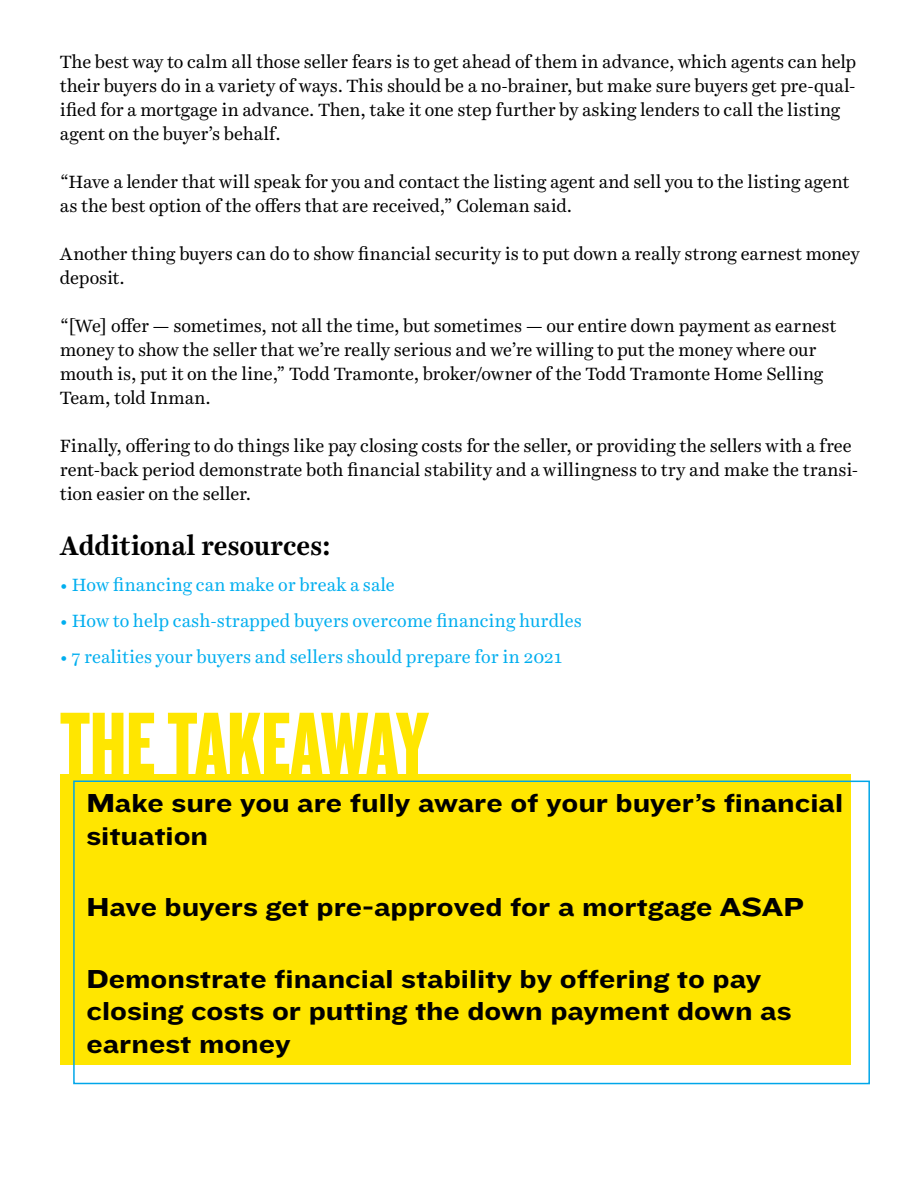
<style>
.page{position:relative;width:918px;height:1188px;background:#fff}
.page>*{position:absolute;margin:0;border:0;box-sizing:border-box;transform-origin:0 0}
.t1{font:93px "Knockout HTF68 Full Featherwt";color:#ffe600}
.t2{font:27px/32.4px "Knockout HTF53 Heviweight";color:#000}
.t3{font:700 27px "Harriet Text";letter-spacing:-.01em;color:#000}
.t4{font:18px/24px "Harriet Text";letter-spacing:-.01em;color:#000}
.t5{font:18px "Harriet Text";color:#00aeef}
</style>
<div class="page">
<div style="left:60px;top:774px;width:790px;height:291px;background:#ffe600"></div>
<div style="left:73px;top:780px;width:797px;height:304px;border:2px solid #00a6e9"></div>
<p class="t4" style="left:60px;top:49px;width:798px">The best way to calm all those seller fears is to get ahead of them in advance, which agents can help their buyers do in a variety of ways. This should be a no-brainer, but make sure buyers get pre-qual&shy;ified for a mortgage in advance. Then, take it one step further by asking lenders to call the listing agent on the buyer’s behalf.</p>
<p class="t4" style="left:60px;top:169px;width:791px">“Have a lender that will speak for you and contact the listing agent and sell you to the listing agent as the best option of the offers that are received,” Coleman said.</p>
<p class="t4" style="left:60px;top:241px;width:801px">Another thing buyers can do to show financial security is to put down a really strong earnest money deposit.</p>
<p class="t4" style="left:60px;top:313px;width:778px">“[We] offer — sometimes, not all the time, but sometimes — our entire down payment as earnest money to show the seller that we’re really serious and we’re willing to put the money where our mouth is, put it on the line,” Todd Tramonte, broker/owner of the Todd Tramonte Home Selling Team, told Inman.</p>
<p class="t4" style="left:60px;top:433px;width:800px">Finally, offering to do things like pay closing costs for the seller, or providing the sellers with a free rent-back period demonstrate both financial stability and a willingness to try and make the transi&shy;tion easier on the seller.</p>
<h2 class="t3" style="left:60px;top:527px;width:273px">Additional resources:</h2>
<p class="t5" style="left:60px;top:572px;width:336px">• How financing can make or break a sale</p>
<p class="t5" style="left:60px;top:608px;width:524px">• How to help cash-strapped buyers overcome financing hurdles</p>
<p class="t5" style="left:60px;top:644px;width:504px">• 7 realities your buyers and sellers should prepare for in 2021</p>
<h1 class="t1" style="left:60px;top:696px;width:370px">THE TAKEAWAY</h1>
<h2 class="t2" style="left:86px;top:788px;width:758px">Make sure you are fully aware of your buyer’s financial situation</h2>
<h2 class="t2" style="left:86px;top:892px;width:719px">Have buyers get pre-approved for a mortgage ASAP</h2>
<h2 class="t2" style="left:86px;top:963px;width:707px">Demonstrate financial stability by offering to pay closing costs or putting the down payment down as earnest money</h2>
</div>
